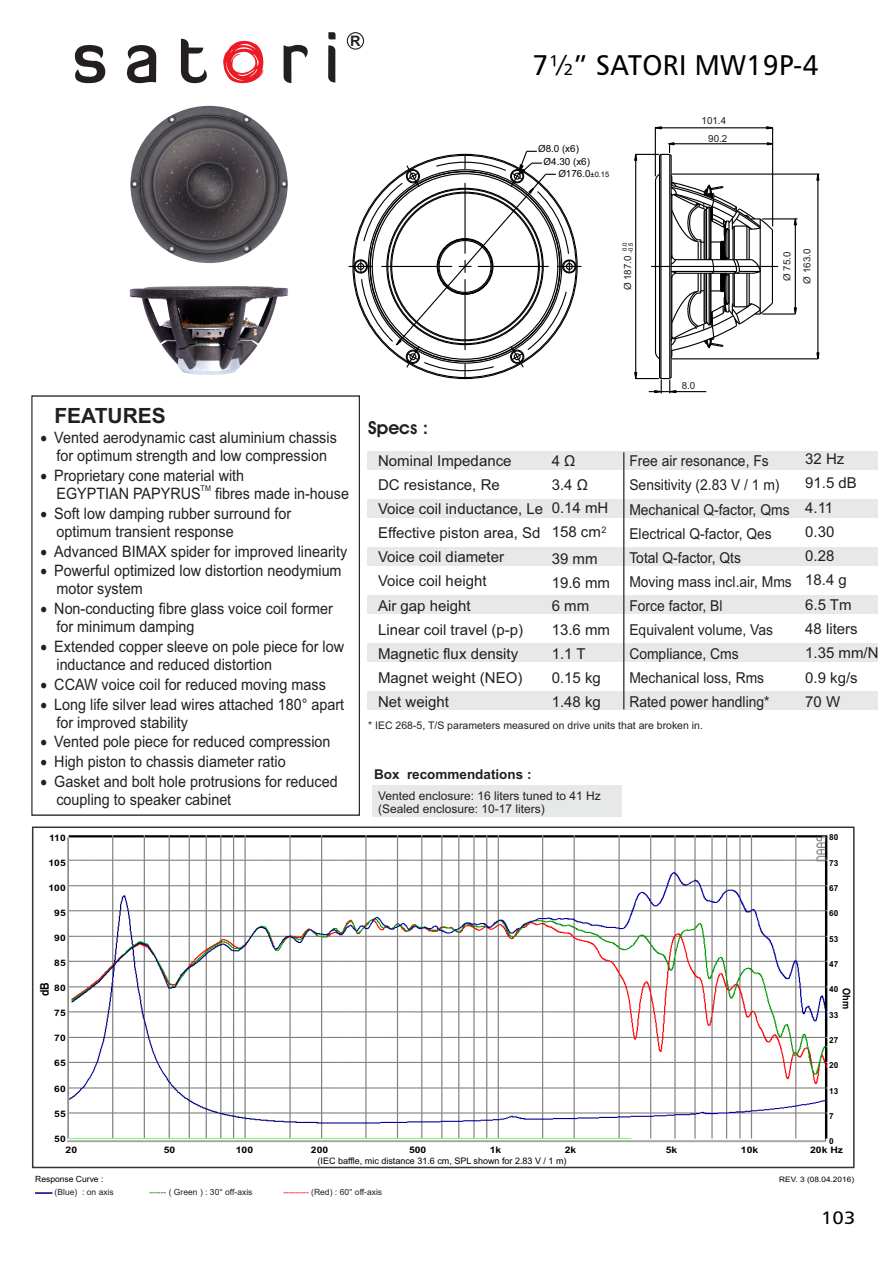
<style>
.page{position:relative;width:893px;height:1263px;background:#fff}
.page>*{position:absolute;margin:0;border:0;box-sizing:border-box;transform-origin:0 0}
.t1{font:28.5px "Humanist 777 BT Roman B";letter-spacing:.02em;color:#000;scale:.96 1}
.t2{font:700 21px "Arial";color:#231f20}
.t3{font:600 18px "Avant Garde IT Cby BT";color:#231f20}
.t4{font:15.75px/18.1px "Arial";color:#231f20;scale:.91 1}
.t5{font:15px/24.2px "Arial";color:#231f20}
.t6{font:15px/24.2px "Arial";color:#231f20;scale:.92 1}
.t7{font:700 14.55px "Arial";color:#231f20}
.t8{font:700 13.5px "Arial";color:#231f20}
.t9{font:12px/13.4px "Arial";color:#231f20}
.t10{font:700 12px "Arial";color:#000;scale:.88 1}
.t11{font:10.5px "Arial";color:#231f20}
.t12{font:700 10.5px "Arial";color:#000;scale:.88 1}
.t13{font:9.75px/20.2px "Arial";color:#231f20}
.t14{font:9.75px/11.1px "Arial";color:#000}
.t15{font:9px "Arial";color:#000}
.t16{font:700 9px "Arial";color:#000;scale:1.15 1}
.t17{font:9px "Arial";color:#231f20}
.t18{font:700 8.85px "Arial";color:#000;scale:1.15 1}
.t19{font:8.55px "Arial";color:#231f20}
.t20{font:8.55px/12.9px "Arial";color:#000}
.t21{font:700 8.25px "Arial";color:#000}
.t22{font:7.8px "Arial";color:#231f20;scale:.91 1}
.t23{font:7.5px "Arial";color:#000;scale:1.11 1}
.t24{font:6px/6.1px "Arial";color:#000;text-align:center}
.s1{font-size:7.5px}
.s2{color:#2e3092}
.s3{color:#231f20}
.s4{color:#008000}
.s5{color:#f00}
</style>
<div class="page">
<div style="left:367px;top:451px;width:511px;height:19px;background:#e7e8e8"></div>
<div style="left:367px;top:500px;width:511px;height:18px;background:#e7e8e8"></div>
<div style="left:367px;top:548px;width:511px;height:18px;background:#e7e8e8"></div>
<div style="left:367px;top:596px;width:511px;height:18px;background:#e7e8e8"></div>
<div style="left:367px;top:644px;width:511px;height:18px;background:#e7e8e8"></div>
<div style="left:367px;top:692px;width:511px;height:18px;background:#e7e8e8"></div>
<hr style="left:623px;top:452px;width:1px;height:257px;background:#231f20">
<hr style="left:651px;top:266px;width:127px;height:1px;background:#000">
<svg style="left:816px;top:173px;width:4px;height:8px"></svg>
<svg style="left:816px;top:351px;width:4px;height:9px"></svg>
<hr style="left:672px;top:173px;width:147px;height:2px;background:#000">
<hr style="left:672px;top:358px;width:146px;height:1px;background:#000">
<hr style="left:817px;top:174px;width:1px;height:185px;background:#000">
<svg style="left:793px;top:306px;width:4px;height:9px"></svg>
<svg style="left:793px;top:218px;width:5px;height:8px"></svg>
<hr style="left:762px;top:313px;width:33px;height:2px;background:#000">
<hr style="left:762px;top:218px;width:35px;height:1px;background:#000">
<hr style="left:795px;top:219px;width:1px;height:95px;background:#000">
<svg style="left:765px;top:126px;width:9px;height:4px"></svg>
<svg style="left:654px;top:126px;width:9px;height:4px"></svg>
<hr style="left:655px;top:127px;width:117px;height:1px;background:#000">
<svg style="left:348px;top:150px;width:234px;height:230px"></svg>
<hr style="left:772px;top:128px;width:1px;height:98px;background:#000">
<hr style="left:655px;top:127px;width:1px;height:49px;background:#000">
<svg style="left:634px;top:141px;width:140px;height:253px"></svg>
<hr style="left:669px;top:143px;width:103px;height:1px;background:#000">
<svg style="left:74px;top:45px;width:32px;height:39px"></svg>
<svg style="left:127px;top:45px;width:29px;height:39px"></svg>
<svg style="left:181px;top:39px;width:26px;height:44px"></svg>
<svg style="left:283px;top:44px;width:25px;height:39px"></svg>
<svg style="left:328px;top:45px;width:7px;height:38px"></svg>
<svg style="left:328px;top:32px;width:8px;height:7px"></svg>
<svg style="left:223px;top:40px;width:41px;height:44px"></svg>
<div style="left:347px;top:32px;width:17px;height:18px;border:1px solid #231f20;border-radius:50%"></div>
<div style="left:31px;top:395px;width:329px;height:421px;border:1px solid #231f20"></div>
<img style="left:130px;top:106px;width:158px;height:157px;border-radius:50%">
<img style="left:130px;top:286px;width:158px;height:89px">
<img style="left:67px;top:835px;width:760px;height:307px">
<div style="left:32px;top:826px;width:823px;height:342px;border:2px solid #383336"></div>
<div style="left:372px;top:785px;width:250px;height:32px;background:#e7e8e8"></div>
<p class="t7" style="left:350px;top:35px;width:12px">R</p>
<h1 class="t1" style="left:533px;top:53px;width:299px">7½” SATORI MW19P-4</h1>
<p class="t13" style="left:702px;top:112px;width:26px">101.4</p>
<p class="t14" style="left:538px;top:144px;width:42px">Ø8.0 (x6)</p>
<p class="t14" style="left:558px;top:157px;width:52px;text-indent:-15px">Ø4.30 (x6)<br>Ø176.0<span class="s1">±0.15</span></p>
<p class="t24" style="left:622px;top:253px;width:12px;rotate:-90deg">0.0 -0.5</p>
<p class="t13" style="left:619px;top:290px;width:36px;rotate:-90deg">Ø 187.0</p>
<p class="t13" style="left:708px;top:129px;width:21px">90.2</p>
<p class="t13" style="left:682px;top:376px;width:15px">8.0</p>
<p class="t13" style="left:778px;top:284px;width:36px;rotate:-90deg">Ø 75.0<br>Ø 163.0</p>
<h2 class="t2" style="left:54px;top:408px;width:113px">FEATURES</h2>
<p class="t4" style="left:41px;top:430px;width:327px;text-align:center">• Vented aerodynamic cast aluminium chassis for optimum strength and low compression</p>
<p class="t4" style="left:41px;top:468px;width:225px">• Proprietary cone material with</p>
<p class="t22" style="left:201px;top:485px;width:13px">TM</p>
<p class="t4" style="left:56px;top:486px;width:323px">EGYPTIAN PAPYRUS fibres made in-house</p>
<p class="t4" style="left:56px;top:505px;width:260px;text-indent:-16px">• Soft low damping rubber surround for optimum transient response</p>
<p class="t4" style="left:41px;top:543px;width:339px">• Advanced BIMAX spider for improved linearity</p>
<p class="t4" style="left:56px;top:563px;width:315px;text-indent:-16px">• Powerful optimized low distortion neodymium motor system</p>
<p class="t4" style="left:56px;top:601px;width:305px;text-indent:-16px">• Non-conducting fibre glass voice coil former for minimum damping</p>
<p class="t4" style="left:56px;top:639px;width:318px;text-indent:-16px">• Extended copper sleeve on pole piece for low inductance and reduced distortion</p>
<p class="t4" style="left:41px;top:677px;width:315px">• CCAW voice coil for reduced moving mass</p>
<p class="t4" style="left:56px;top:696px;width:318px;text-indent:-16px">• Long life silver lead wires attached 180° apart for improved stability</p>
<p class="t4" style="left:41px;top:734px;width:320px">• Vented pole piece for reduced compression</p>
<p class="t4" style="left:41px;top:754px;width:271px">• High piston to chassis diameter ratio</p>
<p class="t4" style="left:56px;top:774px;width:310px;text-indent:-16px">• Gasket and bolt hole protrusions for reduced coupling to speaker cabinet</p>
<p class="t3" style="left:368px;top:420px;width:62px">Specs :</p>
<p class="t5" style="left:552px;top:450px;width:58px">4 Ω<br>3.4 Ω<br>0.14 mH</p>
<p class="t17" style="left:601px;top:526px;width:7px">2</p>
<p class="t5" style="left:378px;top:450px;width:167px">Nominal Impedance<br>DC resistance, Re<br>Voice coil inductance, Le<br>Effective piston area, Sd<br>Voice coil diameter<br>Voice coil height<br>Air gap height<br>Linear coil travel (p-p)<br>Magnetic flux density<br>Magnet weight (NEO)<br>Net weight</p>
<p class="t6" style="left:629px;top:450px;width:178px">Free air resonance, Fs<br>Sensitivity (2.83 V / 1 m)<br>Mechanical Q-factor, Qms<br>Electrical Q-factor, Qes<br>Total Q-factor, Qts<br>Moving mass incl.air, Mms<br>Force factor, Bl<br>Equivalent volume, Vas<br>Compliance, Cms<br>Mechanical loss, Rms<br>Rated power handling*</p>
<p class="t11" style="left:368px;top:722px;width:336px">* IEC 268-5, T/S parameters measured on drive units that are broken in.</p>
<p class="t5" style="left:552px;top:520px;width:51px;line-height:26.2px">158 cm<br>39 mm</p>
<p class="t5" style="left:552px;top:572px;width:60px">19.6 mm<br>6 mm<br>13.6 mm<br>1.1 T<br>0.15 kg<br>1.48 kg</p>
<p class="t5" style="left:805px;top:448px;width:75px">32 Hz<br>91.5 dB<br>4.11<br>0.30<br>0.28<br>18.4 g<br>6.5 Tm<br>48 liters<br>1.35 mm/N<br>0.9 kg/s<br>70 W</p>
<p class="t8" style="left:374px;top:769px;width:159px">Box recommendations :</p>
<p class="t9" style="left:378px;top:790px;width:224px">Vented enclosure: 16 liters tuned to 41 Hz (Sealed enclosure: 10-17 liters)</p>
<p class="t18" style="left:49px;top:834px;width:16px">110</p>
<p class="t18" style="left:49px;top:859px;width:16px">105</p>
<p class="t18" style="left:49px;top:884px;width:16px">100</p>
<p class="t18" style="left:54px;top:909px;width:11px">95</p>
<p class="t18" style="left:54px;top:934px;width:11px">90</p>
<p class="t18" style="left:54px;top:960px;width:11px">85</p>
<p class="t18" style="left:54px;top:985px;width:11px">80</p>
<p class="t18" style="left:54px;top:1010px;width:11px">75</p>
<p class="t18" style="left:54px;top:1035px;width:11px">70</p>
<p class="t18" style="left:54px;top:1060px;width:11px">65</p>
<p class="t18" style="left:54px;top:1085px;width:11px">60</p>
<p class="t18" style="left:54px;top:1110px;width:11px">55</p>
<p class="t18" style="left:54px;top:1135px;width:11px">50</p>
<p class="t21" style="left:829px;top:834px;width:11px">80</p>
<p class="t21" style="left:829px;top:860px;width:11px">73</p>
<p class="t21" style="left:829px;top:885px;width:11px">67</p>
<p class="t21" style="left:829px;top:910px;width:11px">60</p>
<p class="t21" style="left:829px;top:936px;width:11px">53</p>
<p class="t21" style="left:829px;top:961px;width:11px">47</p>
<p class="t21" style="left:829px;top:986px;width:11px">40</p>
<p class="t21" style="left:829px;top:1011px;width:11px">33</p>
<p class="t21" style="left:829px;top:1037px;width:11px">27</p>
<p class="t21" style="left:829px;top:1062px;width:11px">20</p>
<p class="t21" style="left:829px;top:1087px;width:11px">13</p>
<p class="t21" style="left:829px;top:1113px;width:6px">7</p>
<p class="t21" style="left:829px;top:1138px;width:6px">0</p>
<p class="t23" style="left:779px;top:1176px;width:69px">REV. 3 (08.04.2016)</p>
<p class="t10" style="left:40px;top:996px;width:17px;rotate:-90deg">dB</p>
<p class="t12" style="left:850px;top:988px;width:25px;rotate:90deg">Ohm</p>
<p class="t16" style="left:66px;top:1147px;width:12px">20</p>
<p class="t16" style="left:164px;top:1147px;width:12px">50</p>
<p class="t16" style="left:236px;top:1147px;width:17px">100</p>
<p class="t16" style="left:311px;top:1147px;width:17px">200</p>
<p class="t16" style="left:409px;top:1147px;width:17px">500</p>
<p class="t16" style="left:490px;top:1147px;width:12px">1k</p>
<p class="t16" style="left:565px;top:1147px;width:12px">2k</p>
<p class="t16" style="left:666px;top:1147px;width:12px">5k</p>
<p class="t16" style="left:741px;top:1147px;width:17px">10k</p>
<p class="t16" style="left:810px;top:1147px;width:30px">20k Hz</p>
<p class="t15" style="left:317px;top:1158px;width:251px">(IEC baffle, mic distance 31.6 cm, SPL shown for 2.83 V / 1 m)</p>
<p class="t20" style="left:35px;top:1174px;width:80px">Response Curve : <span class="s2">------</span> <span class="s3">(Blue) : on axis</span></p>
<p class="t19" style="left:149px;top:1189px;width:105px"><span class="s4">------</span> ( Green ) : 30° off-axis</p>
<p class="t19" style="left:283px;top:1189px;width:100px"><span class="s5">---------</span> (Red) : 60° off-axis</p>
</div>
